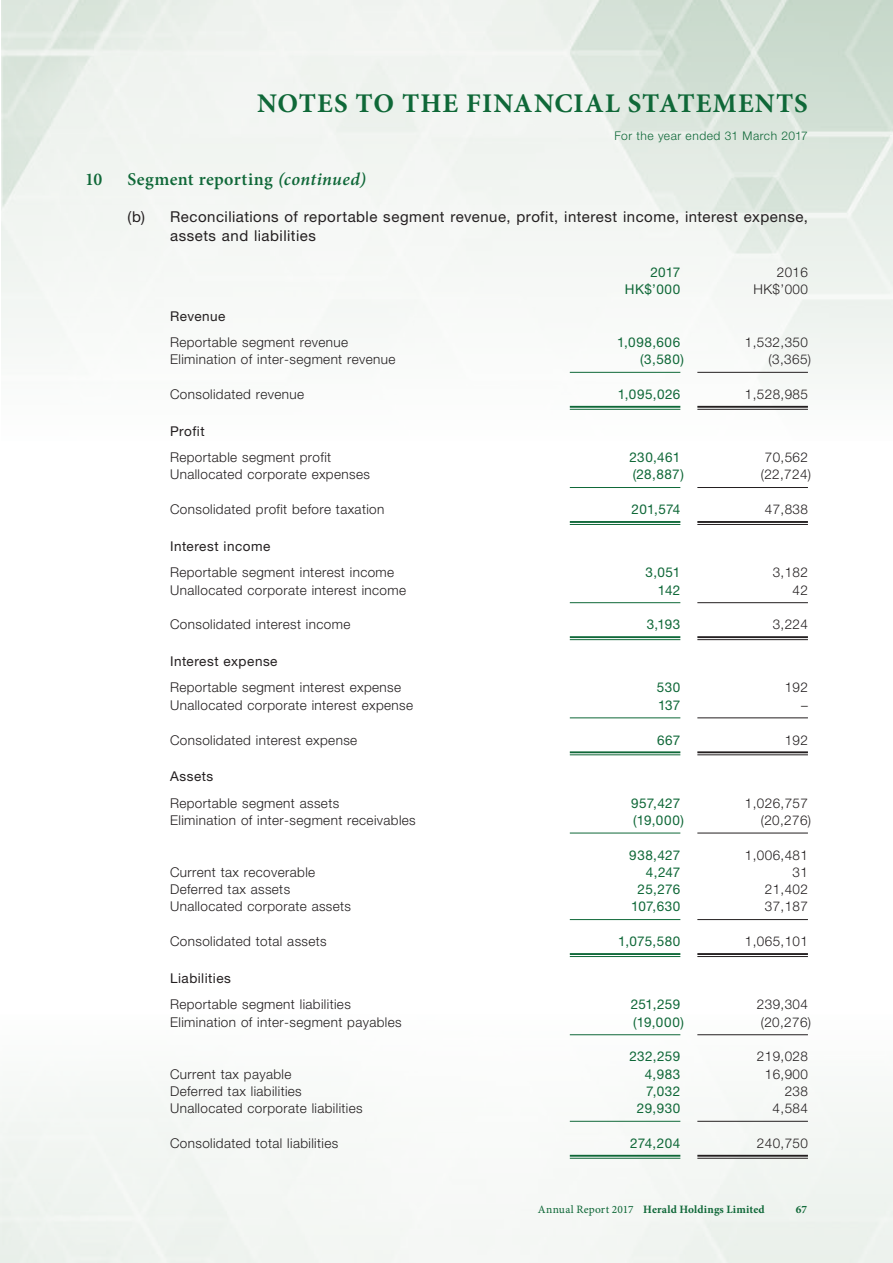
<style>
.page{position:relative;width:893px;height:1263px;background:#fff}
.page>*{position:absolute;margin:0;border:0;box-sizing:border-box;transform-origin:0 0}
.t1{font:700 27px "Minion Pro";letter-spacing:.035em;color:#0f6838}
.t2{font:600 18px "Minion Pro";letter-spacing:.02em;color:#0f6838}
.t3{font:15px/18.8px "Helvetica Neue LT Std";letter-spacing:.035em;color:#231f20}
.t4{font:300 13.5px "Helvetica Neue LT Std";letter-spacing:.03em;color:#231f20}
.t5{font:13.5px "Helvetica Neue LT Std";letter-spacing:.025em;color:#0f6838}
.t6{font:13.5px "Helvetica Neue LT Std";letter-spacing:.035em;color:#231f20}
.t7{font:300 12px "Helvetica Neue LT Std";letter-spacing:.04em;color:#0f6838}
.t8{font:700 11.25px "Minion Pro";letter-spacing:.01em;color:#0f6838}
.s1{font-style:italic}
.s2{font-family:"Minion Pro Capt";font-weight:400}
</style>
<div class="page">
<hr style="left:570px;top:372px;width:110px;height:1px;background:#0f6838">
<hr style="left:697px;top:372px;width:111px;height:1px;background:#231f20">
<hr style="left:570px;top:406px;width:110px;height:2px;background:#0f6838">
<hr style="left:570px;top:409px;width:110px;height:1px;background:#0f6838">
<hr style="left:697px;top:406px;width:111px;height:2px;background:#231f20">
<hr style="left:697px;top:409px;width:111px;height:1px;background:#231f20">
<hr style="left:570px;top:487px;width:110px;height:1px;background:#0f6838">
<hr style="left:697px;top:487px;width:111px;height:1px;background:#231f20">
<hr style="left:570px;top:521px;width:110px;height:2px;background:#0f6838">
<hr style="left:570px;top:524px;width:110px;height:1px;background:#0f6838">
<hr style="left:697px;top:521px;width:111px;height:2px;background:#231f20">
<hr style="left:697px;top:524px;width:111px;height:1px;background:#231f20">
<hr style="left:570px;top:602px;width:110px;height:1px;background:#0f6838">
<hr style="left:697px;top:602px;width:111px;height:1px;background:#231f20">
<hr style="left:570px;top:636px;width:110px;height:2px;background:#0f6838">
<hr style="left:570px;top:639px;width:110px;height:1px;background:#0f6838">
<hr style="left:697px;top:636px;width:111px;height:2px;background:#231f20">
<hr style="left:697px;top:639px;width:111px;height:1px;background:#231f20">
<hr style="left:570px;top:717px;width:110px;height:1px;background:#0f6838">
<hr style="left:697px;top:717px;width:111px;height:1px;background:#231f20">
<hr style="left:570px;top:751px;width:110px;height:2px;background:#0f6838">
<hr style="left:570px;top:754px;width:110px;height:1px;background:#0f6838">
<hr style="left:697px;top:751px;width:111px;height:2px;background:#231f20">
<hr style="left:697px;top:754px;width:111px;height:1px;background:#231f20">
<hr style="left:570px;top:833px;width:110px;height:1px;background:#0f6838">
<hr style="left:697px;top:833px;width:111px;height:1px;background:#231f20">
<hr style="left:570px;top:919px;width:110px;height:1px;background:#0f6838">
<hr style="left:697px;top:919px;width:111px;height:1px;background:#231f20">
<hr style="left:570px;top:953px;width:110px;height:2px;background:#0f6838">
<hr style="left:570px;top:956px;width:110px;height:1px;background:#0f6838">
<hr style="left:697px;top:953px;width:111px;height:2px;background:#231f20">
<hr style="left:697px;top:956px;width:111px;height:1px;background:#231f20">
<hr style="left:570px;top:1034px;width:110px;height:1px;background:#0f6838">
<hr style="left:697px;top:1034px;width:111px;height:1px;background:#231f20">
<hr style="left:570px;top:1121px;width:110px;height:1px;background:#0f6838">
<hr style="left:697px;top:1121px;width:111px;height:1px;background:#231f20">
<hr style="left:570px;top:1155px;width:110px;height:2px;background:#0f6838">
<hr style="left:570px;top:1158px;width:110px;height:1px;background:#0f6838">
<hr style="left:697px;top:1155px;width:111px;height:2px;background:#231f20">
<hr style="left:697px;top:1158px;width:111px;height:1px;background:#231f20">
<h1 class="t1" style="left:257px;top:84px;width:552px">NOTES TO THE FINANCIAL STATEMENTS</h1>
<p class="t7" style="left:614px;top:128px;width:195px">For the year ended 31 March 2017</p>
<h2 class="t2" style="left:85px;top:167px;width:19px">10</h2>
<h2 class="t2" style="left:128px;top:167px;width:240px">Segment reporting <span class="s1">(continued)</span></h2>
<p class="t3" style="left:170px;top:207px;width:639px;text-indent:-43px">(b) Reconciliations of reportable segment revenue, profit, interest income, interest expense, assets and liabilities</p>
<p class="t5" style="left:650px;top:264px;width:31px">2017</p>
<p class="t4" style="left:777px;top:264px;width:33px">2016</p>
<p class="t5" style="left:625px;top:282px;width:57px">HK$’000</p>
<p class="t4" style="left:754px;top:281px;width:56px">HK$’000</p>
<p class="t6" style="left:170px;top:308px;width:57px">Revenue</p>
<p class="t4" style="left:170px;top:334px;width:180px">Reportable segment revenue</p>
<p class="t5" style="left:617px;top:334px;width:65px">1,098,606</p>
<p class="t4" style="left:745px;top:334px;width:65px">1,532,350</p>
<p class="t4" style="left:170px;top:351px;width:227px">Elimination of inter-segment revenue</p>
<p class="t5" style="left:640px;top:351px;width:45px">(3,580)</p>
<p class="t4" style="left:769px;top:351px;width:44px">(3,365)</p>
<p class="t4" style="left:170px;top:386px;width:136px">Consolidated revenue</p>
<p class="t5" style="left:618px;top:386px;width:64px">1,095,026</p>
<p class="t4" style="left:745px;top:386px;width:65px">1,528,985</p>
<p class="t6" style="left:170px;top:423px;width:36px">Profit</p>
<p class="t4" style="left:170px;top:449px;width:163px">Reportable segment profit</p>
<p class="t5" style="left:629px;top:449px;width:52px">230,461</p>
<p class="t4" style="left:765px;top:449px;width:45px">70,562</p>
<p class="t4" style="left:170px;top:466px;width:201px">Unallocated corporate expenses</p>
<p class="t5" style="left:633px;top:466px;width:53px">(28,887)</p>
<p class="t4" style="left:761px;top:466px;width:52px">(22,724)</p>
<p class="t4" style="left:170px;top:501px;width:216px">Consolidated profit before taxation</p>
<p class="t5" style="left:632px;top:501px;width:50px">201,574</p>
<p class="t4" style="left:765px;top:501px;width:45px">47,838</p>
<p class="t6" style="left:170px;top:538px;width:102px">Interest income</p>
<p class="t4" style="left:170px;top:564px;width:226px">Reportable segment interest income</p>
<p class="t5" style="left:645px;top:564px;width:36px">3,051</p>
<p class="t4" style="left:773px;top:564px;width:37px">3,182</p>
<p class="t4" style="left:170px;top:581px;width:238px">Unallocated corporate interest income</p>
<p class="t5" style="left:658px;top:582px;width:24px">142</p>
<p class="t4" style="left:792px;top:581px;width:17px">42</p>
<p class="t4" style="left:170px;top:616px;width:182px">Consolidated interest income</p>
<p class="t5" style="left:647px;top:616px;width:35px">3,193</p>
<p class="t4" style="left:773px;top:616px;width:37px">3,224</p>
<p class="t6" style="left:170px;top:653px;width:109px">Interest expense</p>
<p class="t4" style="left:170px;top:679px;width:233px">Reportable segment interest expense</p>
<p class="t5" style="left:657px;top:680px;width:25px">530</p>
<p class="t4" style="left:785px;top:679px;width:25px">192</p>
<p class="t4" style="left:170px;top:697px;width:244px">Unallocated corporate interest expense</p>
<p class="t5" style="left:658px;top:697px;width:24px">137</p>
<p class="t4" style="left:801px;top:697px;width:8px">–</p>
<p class="t4" style="left:170px;top:731px;width:189px">Consolidated interest expense</p>
<p class="t5" style="left:657px;top:732px;width:25px">667</p>
<p class="t4" style="left:785px;top:731px;width:25px">192</p>
<p class="t6" style="left:170px;top:768px;width:45px">Assets</p>
<p class="t4" style="left:170px;top:794px;width:171px">Reportable segment assets</p>
<p class="t5" style="left:631px;top:795px;width:51px">957,427</p>
<p class="t4" style="left:745px;top:794px;width:65px">1,026,757</p>
<p class="t4" style="left:170px;top:812px;width:247px">Elimination of inter-segment receivables</p>
<p class="t5" style="left:633px;top:812px;width:52px">(19,000)</p>
<p class="t4" style="left:761px;top:812px;width:52px">(20,276)</p>
<p class="t5" style="left:629px;top:847px;width:53px">938,427</p>
<p class="t4" style="left:745px;top:847px;width:65px">1,006,481</p>
<p class="t4" style="left:170px;top:864px;width:147px">Current tax recoverable</p>
<p class="t5" style="left:646px;top:864px;width:36px">4,247</p>
<p class="t4" style="left:792px;top:864px;width:17px">31</p>
<p class="t4" style="left:170px;top:881px;width:122px">Deferred tax assets</p>
<p class="t5" style="left:638px;top:881px;width:44px">25,276</p>
<p class="t4" style="left:765px;top:881px;width:45px">21,402</p>
<p class="t4" style="left:170px;top:898px;width:183px">Unallocated corporate assets</p>
<p class="t5" style="left:631px;top:898px;width:51px">107,630</p>
<p class="t4" style="left:765px;top:898px;width:45px">37,187</p>
<p class="t4" style="left:170px;top:933px;width:158px">Consolidated total assets</p>
<p class="t5" style="left:618px;top:933px;width:64px">1,075,580</p>
<p class="t4" style="left:745px;top:933px;width:65px">1,065,101</p>
<p class="t6" style="left:170px;top:970px;width:62px">Liabilities</p>
<p class="t4" style="left:170px;top:996px;width:182px">Reportable segment liabilities</p>
<p class="t5" style="left:631px;top:996px;width:51px">251,259</p>
<p class="t4" style="left:757px;top:996px;width:53px">239,304</p>
<p class="t4" style="left:170px;top:1013px;width:233px">Elimination of inter-segment payables</p>
<p class="t5" style="left:633px;top:1014px;width:52px">(19,000)</p>
<p class="t4" style="left:761px;top:1013px;width:52px">(20,276)</p>
<p class="t5" style="left:629px;top:1048px;width:52px">232,259</p>
<p class="t4" style="left:757px;top:1048px;width:53px">219,028</p>
<p class="t4" style="left:170px;top:1065px;width:123px">Current tax payable</p>
<p class="t5" style="left:645px;top:1066px;width:37px">4,983</p>
<p class="t4" style="left:765px;top:1065px;width:45px">16,900</p>
<p class="t4" style="left:170px;top:1083px;width:133px">Deferred tax liabilities</p>
<p class="t5" style="left:646px;top:1083px;width:36px">7,032</p>
<p class="t4" style="left:785px;top:1083px;width:25px">238</p>
<p class="t4" style="left:170px;top:1100px;width:194px">Unallocated corporate liabilities</p>
<p class="t5" style="left:637px;top:1100px;width:45px">29,930</p>
<p class="t4" style="left:773px;top:1100px;width:37px">4,584</p>
<p class="t4" style="left:170px;top:1135px;width:170px">Consolidated total liabilities</p>
<p class="t5" style="left:630px;top:1135px;width:52px">274,204</p>
<p class="t4" style="left:757px;top:1135px;width:53px">240,750</p>
<p class="t8" style="left:538px;top:1201px;width:228px"><span class="s2">Annual Report 2017</span> HERALD HOLDINGS LIMITED</p>
<p class="t8" style="left:796px;top:1201px;width:13px">67</p>
</div>
